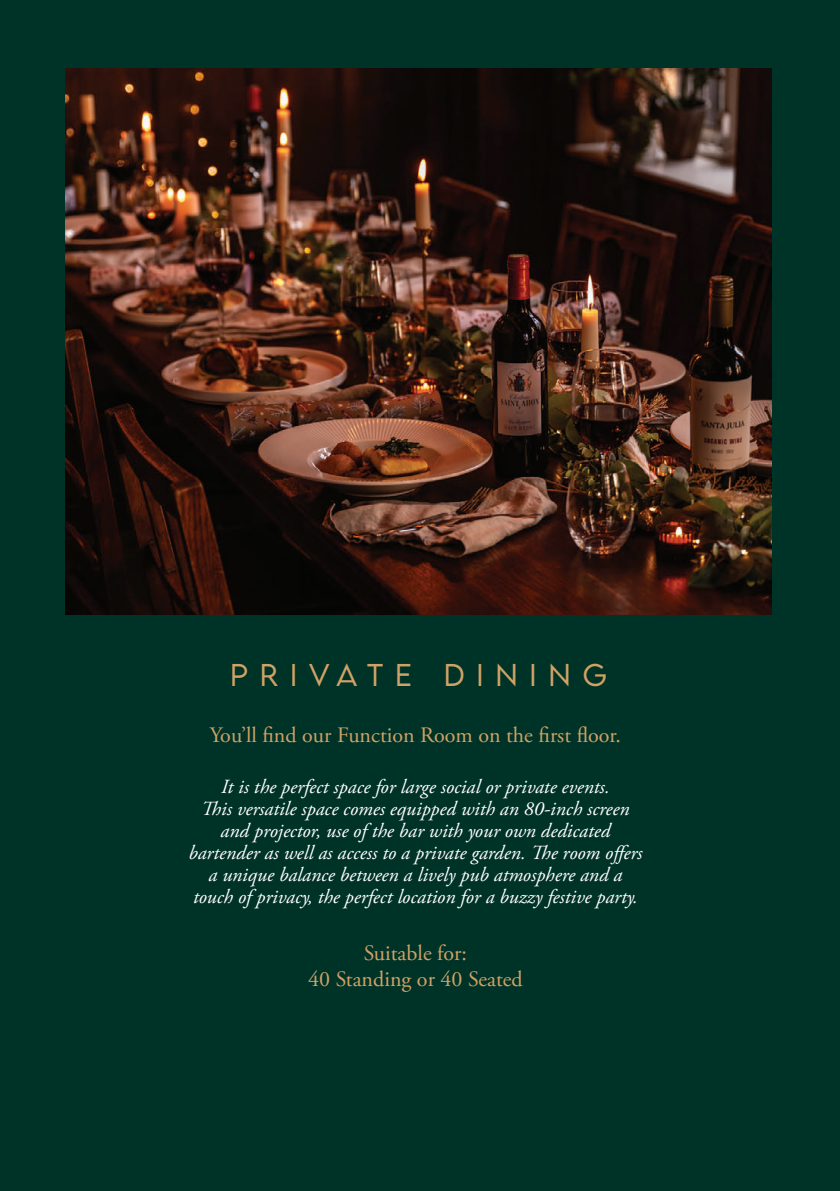
<style>
.page{position:relative;width:840px;height:1191px;background:#fff}
.page>*{position:absolute;margin:0;border:0;box-sizing:border-box;transform-origin:0 0}
.t1{font:300 28px "LEMONMILK";letter-spacing:.42em;color:#d1a265}
.t2{font:22px/26px "Adobe Garamond Pro";color:#d1a265;text-align:center}
.t3{font:italic 20px/22px "Adobe Garamond Pro";color:#fff;text-align:center}
</style>
<div class="page">
<div style="left:0;top:0;width:839px;height:1191px;background:#003328"></div>
<img style="left:65px;top:68px;width:706px;height:546px">
<p class="t1" style="left:230px;top:657px;width:375px">PRIVATE DINING</p>
<p class="t2" style="left:210px;top:723px;width:412px">You’ll find our Function Room on the first floor.</p>
<p class="t3" style="left:188px;top:776px;width:455px">It is the perfect space for large social or private events.<br>This versatile space comes equipped with an 80-inch screen and projector, use of the bar with your own dedicated bartender as well as access to a private garden. The room offers a unique balance between a lively pub atmosphere and a touch of privacy, the perfect location for a buzzy festive party.</p>
<p class="t2" style="left:308px;top:940px;width:216px">Suitable for:<br>40 Standing or 40 Seated</p>
</div>
